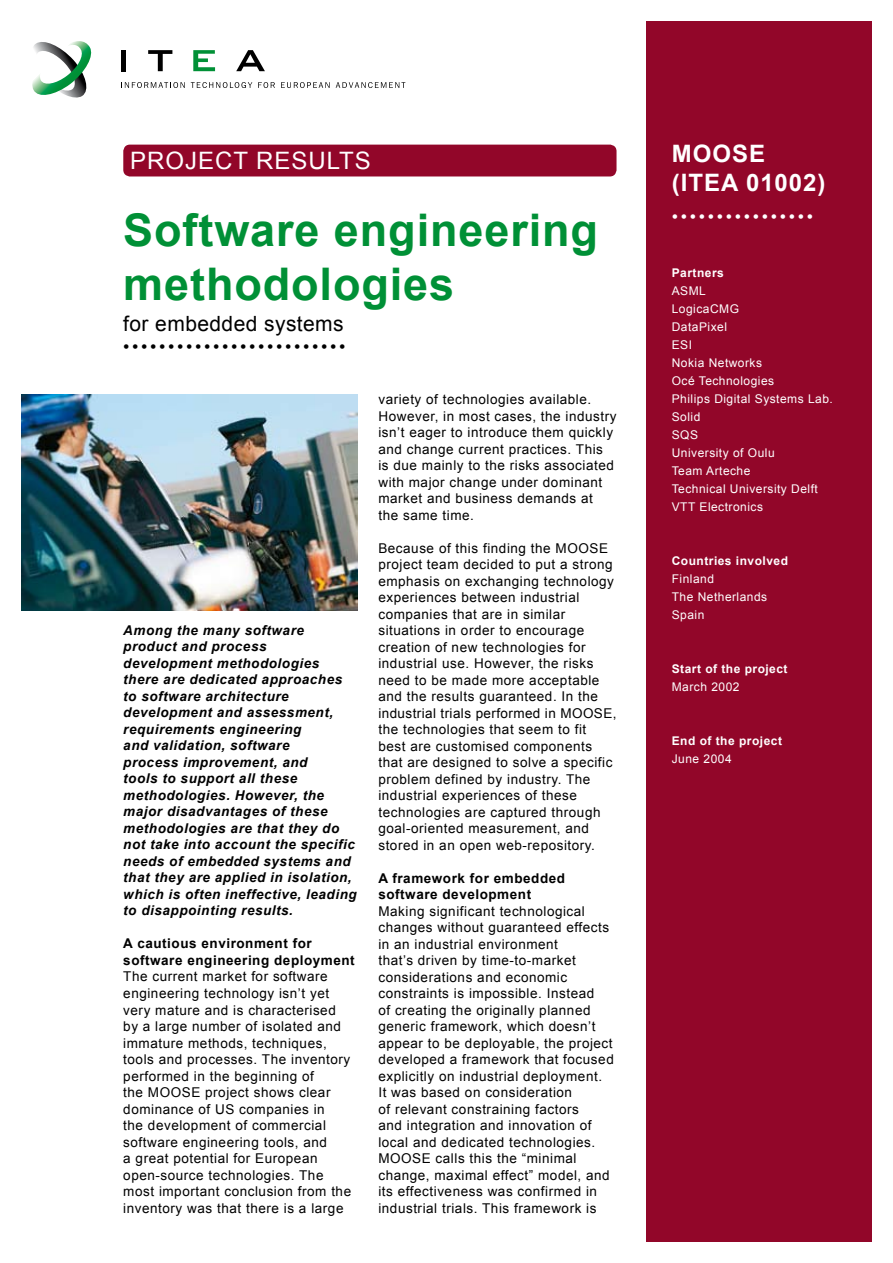
<style>
.page{position:relative;width:893px;height:1263px;background:#fff}
.page>*{position:absolute;margin:0;border:0;box-sizing:border-box;transform-origin:0 0}
.t1{font:700 45px/54px "Arial";letter-spacing:.02em;color:#009036}
.t2{font:700 24px/28.8px "Arial";letter-spacing:.04em;color:#fff}
.t3{font:24px "Arial";letter-spacing:.04em;color:#fff}
.t4{font:21px "Arial";letter-spacing:.02em;color:#000}
.t5{font:18px "Arial";color:#000}
.t6{font:18px "Arial";color:#fff}
.t7{font:13.5px/16.5px "Arial";letter-spacing:.04em;color:#000}
.t8{font:italic 700 13.5px/16.5px "Arial";letter-spacing:.04em;color:#000}
.t9{font:700 13.5px/16.5px "Arial";letter-spacing:.04em;color:#000}
.t10{font:12px/18px "Arial";letter-spacing:.04em;color:#fff}
.t11{font:700 12px "Arial";letter-spacing:.04em;color:#fff}
</style>
<div class="page">
<div style="left:646px;top:21px;width:226px;height:1221px;background:#920629"></div>
<div style="left:123px;top:145px;width:493px;height:31px;background:#920629;border-radius:7px"></div>
<svg style="left:121px;top:82px;width:64px;height:6px"></svg>
<svg style="left:191px;top:82px;width:61px;height:6px"></svg>
<svg style="left:258px;top:82px;width:17px;height:6px"></svg>
<svg style="left:281px;top:82px;width:49px;height:6px"></svg>
<svg style="left:336px;top:82px;width:69px;height:6px"></svg>
<div style="left:121px;top:50px;width:5px;height:21px;background:#000"></div>
<svg style="left:148px;top:50px;width:24px;height:21px"></svg>
<svg style="left:236px;top:50px;width:29px;height:21px"></svg>
<svg style="left:193px;top:50px;width:22px;height:21px"></svg>
<svg style="left:32px;top:41px;width:59px;height:57px"></svg>
<img style="left:21px;top:394px;width:336px;height:216px">
<h2 class="t3" style="left:130px;top:145px;width:242px">PROJECT RESULTS</h2>
<h1 class="t1" style="left:123px;top:205px;width:476px">Software engineering methodologies</h1>
<h3 class="t4" style="left:123px;top:310px;width:222px">for embedded systems</h3>
<h3 class="t5" style="left:123px;top:334px;width:224px">•••••••••••••••••••••••••</h3>
<p class="t8" style="left:123px;top:622px;width:235px">Among the many software product and process development methodologies there are dedicated approaches to software architecture development and assessment, requirements engineering<br>and validation, software<br>process improvement, and<br>tools to support all these methodologies. However, the major disadvantages of these methodologies are that they do not take into account the specific needs of embedded systems and that they are applied in isolation, which is often ineffective, leading to disappointing results.</p>
<p class="t9" style="left:123px;top:936px;width:233px">A cautious environment for software engineering deployment</p>
<p class="t7" style="left:123px;top:969px;width:229px">The current market for software engineering technology isn’t yet very mature and is characterised by a large number of isolated and immature methods, techniques, tools and processes. The inventory performed in the beginning of<br>the MOOSE project shows clear dominance of US companies in<br>the development of commercial software engineering tools, and<br>a great potential for European open-source technologies. The most important conclusion from the inventory was that there is a large</p>
<p class="t7" style="left:378px;top:391px;width:240px">variety of technologies available.<br>However, in most cases, the industry isn’t eager to introduce them quickly and change current practices. This is due mainly to the risks associated with major change under dominant market and business demands at<br>the same time.</p>
<p class="t7" style="left:378px;top:540px;width:240px">Because of this finding the MOOSE project team decided to put a strong emphasis on exchanging technology experiences between industrial companies that are in similar situations in order to encourage creation of new technologies for industrial use. However, the risks need to be made more acceptable and the results guaranteed. In the industrial trials performed in MOOSE, the technologies that seem to fit best are customised components that are designed to solve a specific problem defined by industry. The industrial experiences of these technologies are captured through goal-oriented measurement, and stored in an open web-repository.</p>
<p class="t9" style="left:378px;top:870px;width:188px">A framework for embedded software development</p>
<p class="t7" style="left:378px;top:903px;width:237px">Making significant technological changes without guaranteed effects in an industrial environment<br>that’s driven by time-to-market considerations and economic constraints is impossible. Instead<br>of creating the originally planned generic framework, which doesn’t appear to be deployable, the project developed a framework that focused explicitly on industrial deployment.<br>It was based on consideration<br>of relevant constraining factors<br>and integration and innovation of local and dedicated technologies.<br>MOOSE calls this the “minimal change, maximal effect” model, and its effectiveness was confirmed in industrial trials. This framework is</p>
<h2 class="t2" style="left:672px;top:140px;width:155px">MOOSE (ITEA 01002)</h2>
<h3 class="t6" style="left:672px;top:205px;width:143px">••••••••••••••••</h3>
<p class="t11" style="left:672px;top:265px;width:54px">Partners</p>
<p class="t10" style="left:672px;top:282px;width:163px">ASML<br>LogicaCMG<br>DataPixel<br>ESI<br>Nokia Networks<br>Océ Technologies<br>Philips Digital Systems Lab.<br>Solid<br>SQS<br>University of Oulu<br>Team Arteche<br>Technical University Delft<br>VTT Electronics</p>
<p class="t11" style="left:672px;top:553px;width:118px">Countries involved</p>
<p class="t10" style="left:672px;top:570px;width:97px">Finland<br>The Netherlands<br>Spain</p>
<p class="t11" style="left:672px;top:661px;width:117px">Start of the project</p>
<p class="t10" style="left:672px;top:678px;width:69px">March 2002</p>
<p class="t11" style="left:672px;top:733px;width:112px">End of the project</p>
<p class="t10" style="left:672px;top:750px;width:61px">June 2004</p>
</div>
